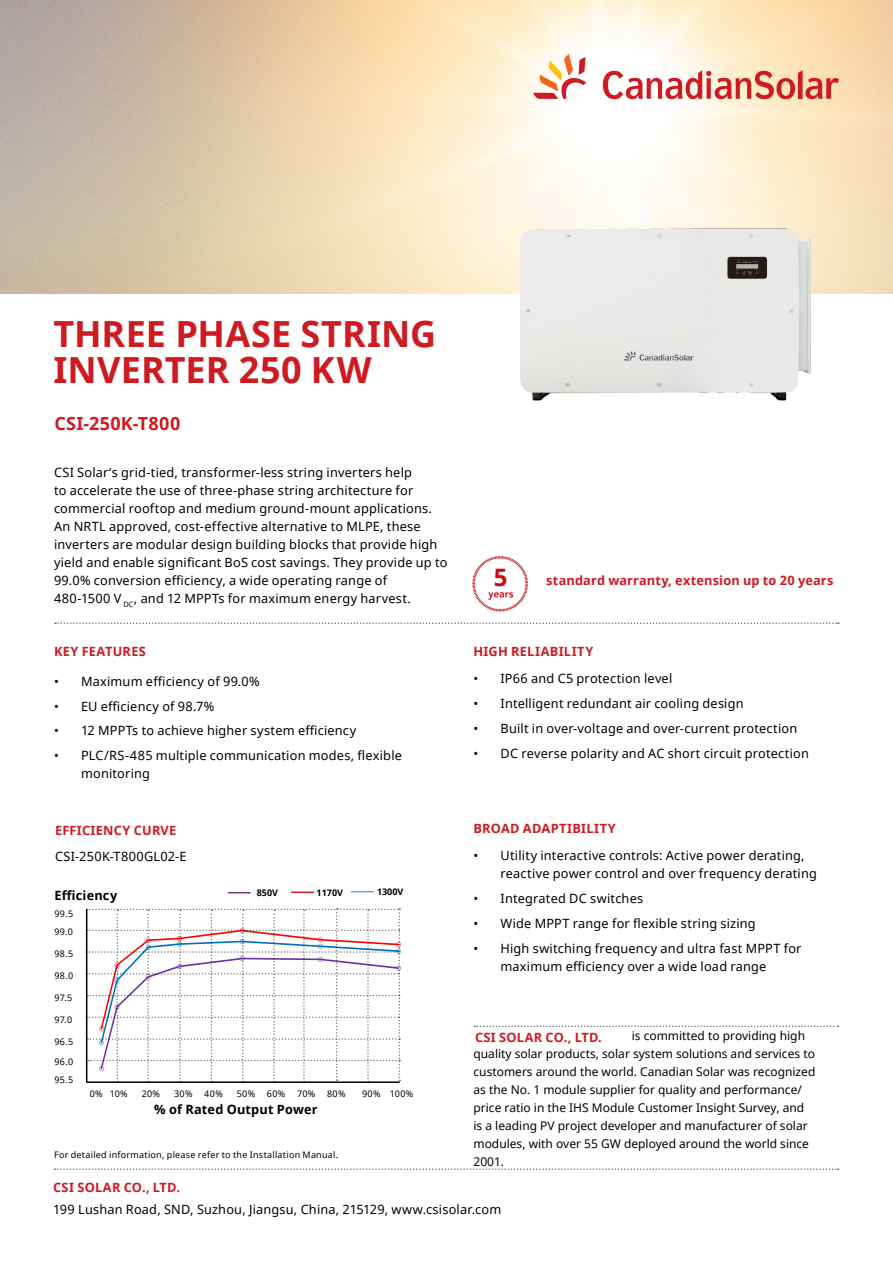
<style>
.page{position:relative;width:893px;height:1263px;background:#fff}
.page>*{position:absolute;margin:0;border:0;box-sizing:border-box;transform-origin:0 0}
.t1{font:700 36px/36px "Noto Sans";color:#ce1a21}
.t2{font:700 24px "Noto Sans";color:#ca0b0f}
.t3{font:700 18px "Noto Sans";letter-spacing:.02em;color:#ce1a21}
.t4{font:12.75px/18px "Noto Sans";letter-spacing:.015em;color:#000}
.t5{font:700 12.75px "Noto Sans";letter-spacing:.02em;color:#ce1a21}
.t6{font:700 12.75px "Noto Sans";letter-spacing:.015em;color:#000}
.t7{font:12px/18px "Noto Sans";color:#000}
.t8{font:10.35px "Arial";color:#000;scale:.9 1}
.t9{font:9px "Noto Sans";letter-spacing:.03em;color:#000}
.t10{font:700 9px "Noto Sans";color:#000}
</style>
<div class="page">
<img style="left:0;top:0;width:893px;height:294px">
<svg style="left:55px;top:1168px;width:784px;height:2px"></svg>
<svg style="left:474px;top:1025px;width:364px;height:2px"></svg>
<svg style="left:533px;top:54px;width:53px;height:45px"></svg>
<svg style="left:603px;top:70px;width:236px;height:29px"></svg>
<svg style="left:55px;top:622px;width:784px;height:2px"></svg>
<img style="left:501px;top:194px;width:329px;height:207px">
<svg style="left:472px;top:556px;width:56px;height:55px"></svg>
<hr style="left:87px;top:1081px;width:313px;height:2px;background:#000">
<svg style="left:228px;top:892px;width:23px;height:1px"></svg>
<hr style="left:291px;top:891px;width:23px;height:2px;background:#ce1a21">
<svg style="left:351px;top:891px;width:23px;height:1px"></svg>
<svg style="left:86px;top:908px;width:315px;height:174px"></svg>
<h1 class="t1" style="left:53px;top:315px;width:384px">THREE PHASE STRING<br>INVERTER 250 KW</h1>
<h3 class="t3" style="left:55px;top:411px;width:127px">CSI-250K-T800</h3>
<p class="t4" style="left:54px;top:463px;width:395px">CSI Solar‘s grid-tied, transformer-less string inverters help<br>to accelerate the use of three-phase string architecture for commercial rooftop and medium ground-mount applications.<br>An NRTL approved, cost-effective alternative to MLPE, these inverters are modular design building blocks that provide high yield and enable significant BoS cost savings. They provide up to 99.0% conversion efficiency, a wide operating range of<br>480-1500 V <sub>DC</sub>, and 12 MPPTs for maximum energy harvest.</p>
<p class="t5" style="left:54px;top:643px;width:93px">KEY FEATURES</p>
<p class="t4" style="left:54px;top:672px;width:207px">• Maximum efficiency of 99.0%</p>
<p class="t4" style="left:54px;top:697px;width:162px">• EU efficiency of 98.7%</p>
<p class="t4" style="left:54px;top:721px;width:304px">• 12 MPPTs to achieve higher system efficiency</p>
<p class="t4" style="left:81px;top:746px;width:323px;text-indent:-27px">• PLC/RS-485 multiple communication modes, flexible monitoring</p>
<p class="t5" style="left:55px;top:821px;width:123px">EFFICIENCY CURVE</p>
<p class="t4" style="left:55px;top:847px;width:133px">CSI-250K-T800GL02-E</p>
<p class="t6" style="left:54px;top:886px;width:64px">Efficiency</p>
<p class="t8" style="left:51px;top:901px;width:31px">99.5%</p>
<p class="t9" style="left:54px;top:907px;width:20px">99.5</p>
<p class="t8" style="left:51px;top:923px;width:31px">99.0%</p>
<p class="t9" style="left:54px;top:925px;width:20px">99.0</p>
<p class="t8" style="left:51px;top:945px;width:31px">98.5%</p>
<p class="t9" style="left:54px;top:947px;width:20px">98.5</p>
<p class="t8" style="left:51px;top:967px;width:31px">98.0%</p>
<p class="t9" style="left:54px;top:969px;width:20px">98.0</p>
<p class="t8" style="left:51px;top:988px;width:31px">97.5%</p>
<p class="t9" style="left:54px;top:991px;width:19px">97.5</p>
<p class="t8" style="left:51px;top:1010px;width:31px">97.0%</p>
<p class="t9" style="left:54px;top:1013px;width:19px">97.0</p>
<p class="t8" style="left:51px;top:1032px;width:31px">96.5%</p>
<p class="t9" style="left:54px;top:1035px;width:20px">96.5</p>
<p class="t8" style="left:51px;top:1054px;width:31px">96.0%</p>
<p class="t9" style="left:54px;top:1055px;width:20px">96.0</p>
<p class="t9" style="left:54px;top:1073px;width:20px">95.5</p>
<p class="t8" style="left:51px;top:1076px;width:31px">95.5%</p>
<p class="t10" style="left:257px;top:886px;width:23px">850V</p>
<p class="t10" style="left:317px;top:886px;width:28px">1170V</p>
<p class="t10" style="left:377px;top:886px;width:28px">1300V</p>
<p class="t9" style="left:90px;top:1088px;width:39px">0% 10%</p>
<p class="t9" style="left:142px;top:1088px;width:20px">20%</p>
<p class="t9" style="left:174px;top:1088px;width:20px">30%</p>
<p class="t9" style="left:204px;top:1088px;width:20px">40%</p>
<p class="t9" style="left:237px;top:1088px;width:20px">50%</p>
<p class="t9" style="left:267px;top:1088px;width:20px">60%</p>
<p class="t9" style="left:297px;top:1088px;width:20px">70%</p>
<p class="t9" style="left:327px;top:1088px;width:20px">80%</p>
<p class="t9" style="left:362px;top:1088px;width:53px">90% 100%</p>
<p class="t8" style="left:79px;top:1088px;width:16px">0%</p>
<p class="t8" style="left:108px;top:1088px;width:338px">10% 20% 30% 40% 50% 60% 70% 80% 90% 100%</p>
<p class="t6" style="left:154px;top:1100px;width:165px">% of Rated Output Power</p>
<p class="t9" style="left:54px;top:1148px;width:286px">For detailed information, please refer to the Installation Manual.</p>
<h2 class="t2" style="left:494px;top:560px;width:15px">5</h2>
<p class="t5" style="left:546px;top:571px;width:289px">standard warranty, extension up to 20 years</p>
<p class="t5" style="left:473px;top:643px;width:121px">HIGH RELIABILITY</p>
<p class="t4" style="left:473px;top:669px;width:200px">• IP66 and C5 protection level</p>
<p class="t4" style="left:473px;top:694px;width:272px">• Intelligent redundant air cooling design</p>
<p class="t4" style="left:473px;top:719px;width:325px">• Built in over-voltage and over-current protection</p>
<p class="t4" style="left:473px;top:744px;width:337px">• DC reverse polarity and AC short circuit protection</p>
<p class="t5" style="left:473px;top:820px;width:144px">BROAD ADAPTIBILITY</p>
<p class="t4" style="left:500px;top:846px;width:318px;text-indent:-27px">• Utility interactive controls: Active power derating, reactive power control and over frequency derating</p>
<p class="t4" style="left:473px;top:889px;width:171px">• Integrated DC switches</p>
<p class="t4" style="left:473px;top:914px;width:284px">• Wide MPPT range for flexible string sizing</p>
<p class="t4" style="left:500px;top:939px;width:303px;text-indent:-27px">• High switching frequency and ultra fast MPPT for maximum efficiency over a wide load range</p>
<p class="t7" style="left:473px;top:1027px;width:343px;text-indent:158px">is committed to providing high quality solar products, solar system solutions and services to customers around the world. Canadian Solar was recognized as the No. 1 module supplier for quality and performance/ price ratio in the IHS Module Customer Insight Survey, and is a leading PV project developer and manufacturer of solar modules, with over 55 GW deployed around the world since 2001.</p>
<p class="t5" style="left:475px;top:1028px;width:128px">CSI SOLAR CO., LTD.</p>
<p class="t5" style="left:53px;top:1178px;width:128px">CSI SOLAR CO., LTD.</p>
<p class="t4" style="left:53px;top:1200px;width:450px">199 Lushan Road, SND, Suzhou, Jiangsu, China, 215129, www.csisolar.com</p>
</div>
